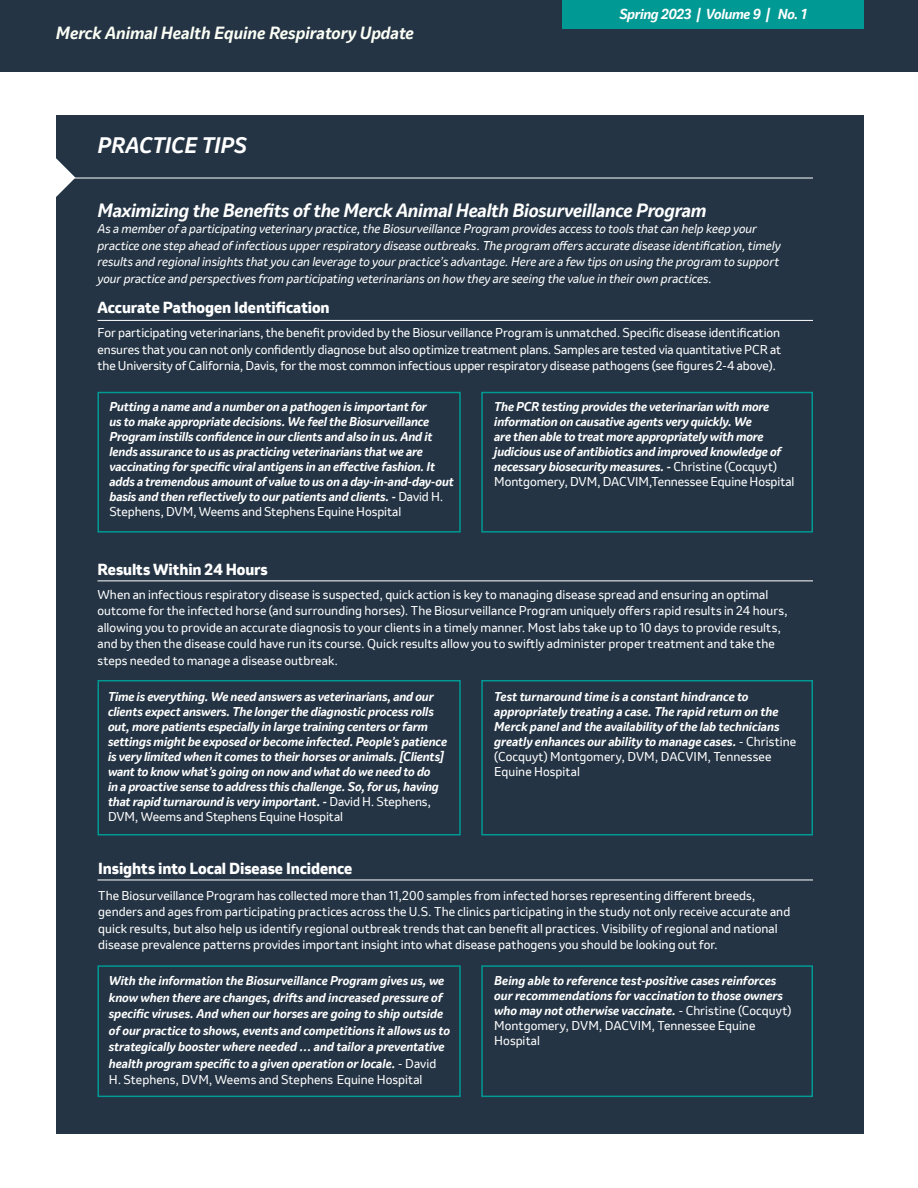
<style>
.page{position:relative;width:918px;height:1188px;background:#fff}
.page>*{position:absolute;margin:0;border:0;box-sizing:border-box;transform-origin:0 0}
.t1{font:italic 700 21px "Invention";color:#fff}
.t2{font:italic 700 18px "Invention";letter-spacing:-.01em;color:#fff}
.t3{font:italic 700 16.5px "Invention";color:#fcfff5}
.t4{font:800 15px "Invention";letter-spacing:-.005em;color:#fff}
.t5{font:italic 700 13.5px "Invention";letter-spacing:-.02em;color:#fff}
.t6{font:italic 700 12px/15px "Invention";letter-spacing:-.005em;color:#fff}
.t7{font:12px/16.5px "Invention";letter-spacing:.005em;color:#fff}
.t8{font:italic 12px/16.5px "Invention";letter-spacing:.005em;color:#fff}
.s1{font-weight:400;font-style:normal}
</style>
<div class="page">
<div style="left:56px;top:115px;width:808px;height:1019px;background:#243444"></div>
<div style="left:98px;top:392px;width:363px;height:141px;border:2px solid #009994"></div>
<div style="left:481px;top:392px;width:332px;height:141px;border:2px solid #009994"></div>
<div style="left:0;top:0;width:918px;height:72px;background:#243444"></div>
<div style="left:562px;top:0;width:302px;height:28px;background:#009994"></div>
<hr style="left:33px;top:178px;width:780px;height:1px;background:#fff">
<div style="left:98px;top:680px;width:363px;height:156px;border:2px solid #009994"></div>
<div style="left:481px;top:680px;width:332px;height:156px;border:2px solid #009994"></div>
<hr style="left:98px;top:580px;width:715px;height:1px;background:#fff">
<hr style="left:98px;top:320px;width:715px;height:1px;background:#fff">
<svg style="left:56px;top:158px;width:19px;height:39px"></svg>
<div style="left:98px;top:965px;width:363px;height:132px;border:2px solid #009994"></div>
<div style="left:481px;top:965px;width:332px;height:132px;border:2px solid #009994"></div>
<hr style="left:98px;top:880px;width:715px;height:1px;background:#fff">
<h3 class="t3" style="left:56px;top:21px;width:360px">Merck Animal Health Equine Respiratory Update</h3>
<h1 class="t1" style="left:98px;top:130px;width:151px">PRACTICE TIPS</h1>
<p class="t5" style="left:619px;top:4px;width:189px">Spring 2023 | Volume 9 | No. 1</p>
<h2 class="t2" style="left:98px;top:197px;width:611px">Maximizing the Benefits of the Merck Animal Health Biosurveillance Program</h2>
<p class="t8" style="left:97px;top:220px;width:685px">As a member of a participating veterinary practice, the Biosurveillance Program provides access to tools that can help keep your practice one step ahead of infectious upper respiratory disease outbreaks. The program offers accurate disease identification, timely results and regional insights that you can leverage to your practice’s advantage. Here are a few tips on using the program to support your practice and perspectives from participating veterinarians on how they are seeing the value in their own practices.</p>
<p class="t4" style="left:98px;top:297px;width:234px">Accurate Pathogen Identification</p>
<p class="t7" style="left:98px;top:325px;width:685px;text-align:justify">For participating veterinarians, the benefit provided by the Biosurveillance Program is unmatched. Specific disease identification ensures that you can not only confidently diagnose but also optimize treatment plans. Samples are tested via quantitative PCR at the University of California, Davis, for the most common infectious upper respiratory disease pathogens (see figures 2-4 above).</p>
<p class="t6" style="left:110px;top:399px;width:346px">Putting a name and a number on a pathogen is important for<br>us to make appropriate decisions. We feel the Biosurveillance Program instills confidence in our clients and also in us. And it lends assurance to us as practicing veterinarians that we are vaccinating for specific viral antigens in an effective fashion. It adds a tremendous amount of value to us on a day-in-and-day-out basis and then reflectively to our patients and clients. - <span class="s1">David H.<br>Stephens, DVM, Weems and Stephens Equine Hospital</span></p>
<p class="t6" style="left:494px;top:399px;width:302px">The PCR testing provides the veterinarian with more information on causative agents very quickly. We<br>are then able to treat more appropriately with more judicious use of antibiotics and improved knowledge of necessary biosecurity measures. - <span class="s1">Christine (Cocquyt)<br>Montgomery, DVM, DACVIM,Tennessee Equine Hospital</span></p>
<p class="t4" style="left:98px;top:558px;width:172px">Results Within 24 Hours</p>
<p class="t7" style="left:97px;top:586px;width:692px">When an infectious respiratory disease is suspected, quick action is key to managing disease spread and ensuring an optimal outcome for the infected horse (and surrounding horses). The Biosurveillance Program uniquely offers rapid results in 24 hours, allowing you to provide an accurate diagnosis to your clients in a timely manner. Most labs take up to 10 days to provide results, and by then the disease could have run its course. Quick results allow you to swiftly administer proper treatment and take the steps needed to manage a disease outbreak.</p>
<p class="t6" style="left:108px;top:689px;width:341px">Time is everything. We need answers as veterinarians, and our clients expect answers. The longer the diagnostic process rolls out, more patients especially in large training centers or farm settings might be exposed or become infected. People’s patience is very limited when it comes to their horses or animals. [Clients] want to know what’s going on now and what do we need to do<br>in a proactive sense to address this challenge. So, for us, having that rapid turnaround is very important. - <span class="s1">David H. Stephens, DVM, Weems and Stephens Equine Hospital</span></p>
<p class="t6" style="left:494px;top:689px;width:303px">Test turnaround time is a constant hindrance to appropriately treating a case. The rapid return on the Merck panel and the availability of the lab technicians greatly enhances our ability to manage cases. <span class="s1">- Christine (Cocquyt) Montgomery, DVM, DACVIM, Tennessee Equine Hospital</span></p>
<p class="t4" style="left:98px;top:858px;width:256px">Insights into Local Disease Incidence</p>
<p class="t7" style="left:98px;top:887px;width:694px">The Biosurveillance Program has collected more than 11,200 samples from infected horses representing different breeds, genders and ages from participating practices across the U.S. The clinics participating in the study not only receive accurate and quick results, but also help us identify regional outbreak trends that can benefit all practices. Visibility of regional and national disease prevalence patterns provides important insight into what disease pathogens you should be looking out for.</p>
<p class="t6" style="left:109px;top:973px;width:343px;line-height:16.5px">With the information the Biosurveillance Program gives us, we know when there are changes, drifts and increased pressure of specific viruses. And when our horses are going to ship outside of our practice to shows, events and competitions it allows us to strategically booster where needed … and tailor a preventative health program specific to a given operation or locale. <span class="s1">- David H. Stephens, DVM, Weems and Stephens Equine Hospital</span></p>
<p class="t6" style="left:494px;top:973px;width:299px">Being able to reference test-positive cases reinforces our recommendations for vaccination to those owners who may not otherwise vaccinate. <span class="s1">- Christine (Cocquyt)<br>Montgomery, DVM, DACVIM, Tennessee Equine Hospital</span></p>
</div>
